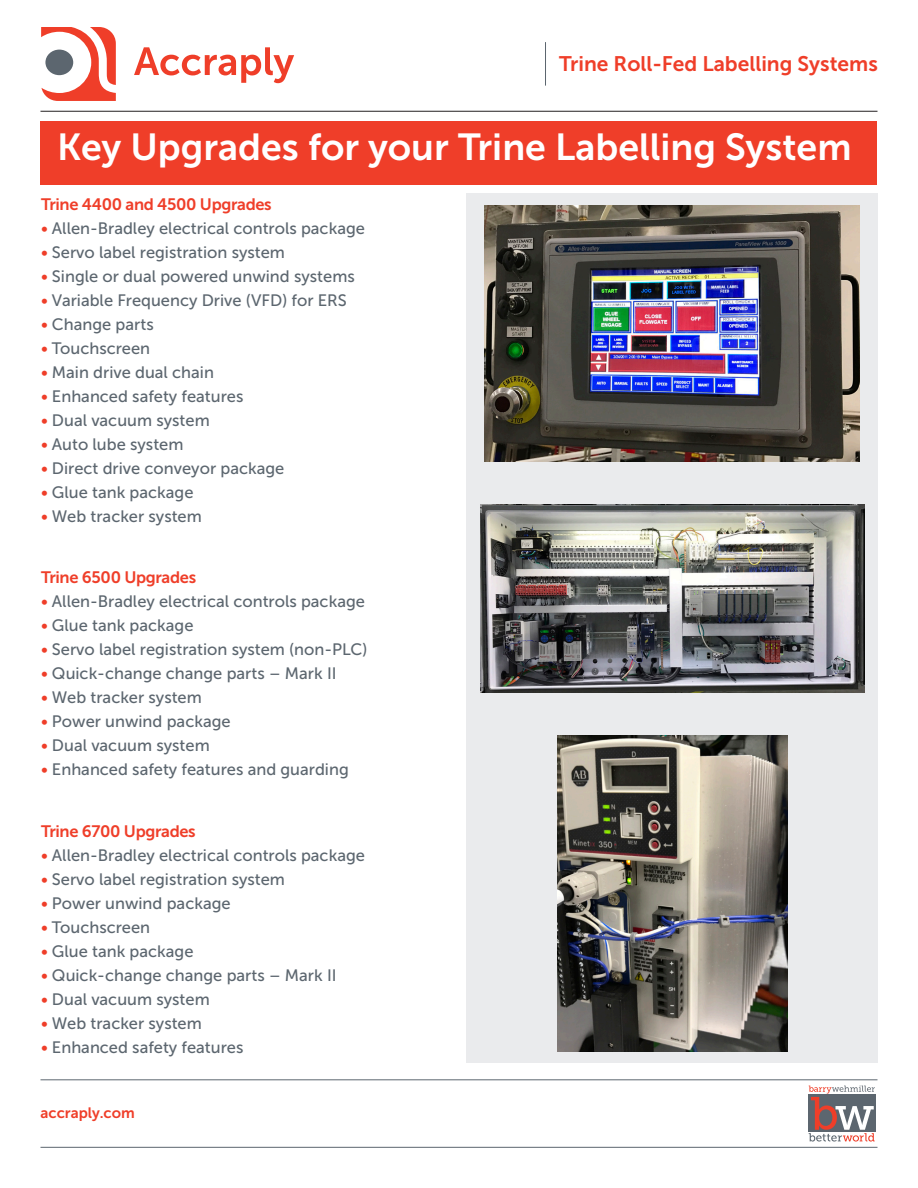
<style>
.page{position:relative;width:918px;height:1188px;background:#fff}
.page>*{position:absolute;margin:0;border:0;box-sizing:border-box;transform-origin:0 0}
.Page_1_Big_Header{font:37.5px "Museo Sans 700";color:#fff}
.Standing_Head{font:21px "Museo Sans 700";color:#ef3e29}
.t1{font:16.5px "Museo Sans 500";color:#5c666f}
.Page_2_Subhead{font:16.5px "Museo Sans 700";letter-spacing:-.02em;color:#ef3e29}
.t2{font:15px "Museo Sans 700";color:#ef3e29}
.s1{color:#ef3e29}
</style>
<div class="page">
<div style="left:40px;top:122px;width:838px;height:63px;background:#ef3e29"></div>
<svg style="left:809px;top:1086px;width:66px;height:56px"></svg>
<hr style="left:40px;top:1147px;width:838px;height:1px;background:#5c666f">
<hr style="left:40px;top:1080px;width:838px;height:1px;background:#5c666f">
<hr style="left:40px;top:111px;width:838px;height:1px;background:#231f20">
<svg style="left:134px;top:47px;width:160px;height:36px"></svg>
<svg style="left:41px;top:27px;width:75px;height:74px"></svg>
<hr style="left:545px;top:42px;width:1px;height:44px;background:#5c666f">
<div style="left:466px;top:194px;width:412px;height:869px;background:#eaebed"></div>
<img style="left:485px;top:205px;width:375px;height:257px">
<img style="left:557px;top:735px;width:230px;height:316px">
<img style="left:481px;top:504px;width:383px;height:189px">
<p class="Standing_Head" style="left:559px;top:52px;width:320px">Trine Roll-Fed Labelling Systems</p>
<p class="Page_1_Big_Header" style="left:57px;top:126px;width:796px">Key Upgrades for your Trine Labelling System</p>
<p class="Page_2_Subhead" style="left:41px;top:195px;width:232px">Trine 4400 and 4500 Upgrades</p>
<p class="t1" style="left:41px;top:219px;width:325px"><span class="s1">•</span> Allen-Bradley electrical controls package</p>
<p class="t1" style="left:41px;top:243px;width:245px"><span class="s1">•</span> Servo label registration system</p>
<p class="t1" style="left:41px;top:267px;width:315px"><span class="s1">•</span> Single or dual powered unwind systems</p>
<p class="t1" style="left:41px;top:291px;width:307px"><span class="s1">•</span> Variable Frequency Drive (VFD) for ERS</p>
<p class="t1" style="left:41px;top:315px;width:114px"><span class="s1">•</span> Change parts</p>
<p class="t1" style="left:41px;top:339px;width:111px"><span class="s1">•</span> Touchscreen</p>
<p class="t1" style="left:41px;top:363px;width:174px"><span class="s1">•</span> Main drive dual chain</p>
<p class="t1" style="left:41px;top:387px;width:204px"><span class="s1">•</span> Enhanced safety features</p>
<p class="t1" style="left:41px;top:411px;width:170px"><span class="s1">•</span> Dual vacuum system</p>
<p class="t1" style="left:41px;top:435px;width:144px"><span class="s1">•</span> Auto lube system</p>
<p class="t1" style="left:41px;top:459px;width:245px"><span class="s1">•</span> Direct drive conveyor package</p>
<p class="t1" style="left:41px;top:483px;width:154px"><span class="s1">•</span> Glue tank package</p>
<p class="t1" style="left:41px;top:507px;width:162px"><span class="s1">•</span> Web tracker system</p>
<p class="Page_2_Subhead" style="left:41px;top:568px;width:157px">Trine 6500 Upgrades</p>
<p class="t1" style="left:41px;top:593px;width:325px"><span class="s1">•</span> Allen-Bradley electrical controls package</p>
<p class="t1" style="left:41px;top:617px;width:154px"><span class="s1">•</span> Glue tank package</p>
<p class="t1" style="left:41px;top:641px;width:328px"><span class="s1">•</span> Servo label registration system (non-PLC)</p>
<p class="t1" style="left:41px;top:665px;width:297px"><span class="s1">•</span> Quick-change change parts – Mark II</p>
<p class="t1" style="left:41px;top:689px;width:162px"><span class="s1">•</span> Web tracker system</p>
<p class="t1" style="left:41px;top:713px;width:191px"><span class="s1">•</span> Power unwind package</p>
<p class="t1" style="left:41px;top:737px;width:170px"><span class="s1">•</span> Dual vacuum system</p>
<p class="t1" style="left:41px;top:761px;width:309px"><span class="s1">•</span> Enhanced safety features and guarding</p>
<p class="Page_2_Subhead" style="left:41px;top:822px;width:156px">Trine 6700 Upgrades</p>
<p class="t1" style="left:41px;top:846px;width:325px"><span class="s1">•</span> Allen-Bradley electrical controls package</p>
<p class="t1" style="left:41px;top:870px;width:245px"><span class="s1">•</span> Servo label registration system</p>
<p class="t1" style="left:41px;top:894px;width:191px"><span class="s1">•</span> Power unwind package</p>
<p class="t1" style="left:41px;top:918px;width:111px"><span class="s1">•</span> Touchscreen</p>
<p class="t1" style="left:41px;top:942px;width:154px"><span class="s1">•</span> Glue tank package</p>
<p class="t1" style="left:41px;top:966px;width:297px"><span class="s1">•</span> Quick-change change parts – Mark II</p>
<p class="t1" style="left:41px;top:990px;width:170px"><span class="s1">•</span> Dual vacuum system</p>
<p class="t1" style="left:41px;top:1014px;width:162px"><span class="s1">•</span> Web tracker system</p>
<p class="t1" style="left:41px;top:1038px;width:204px"><span class="s1">•</span> Enhanced safety features</p>
<p class="t2" style="left:40px;top:1105px;width:96px">accraply.com</p>
</div>
